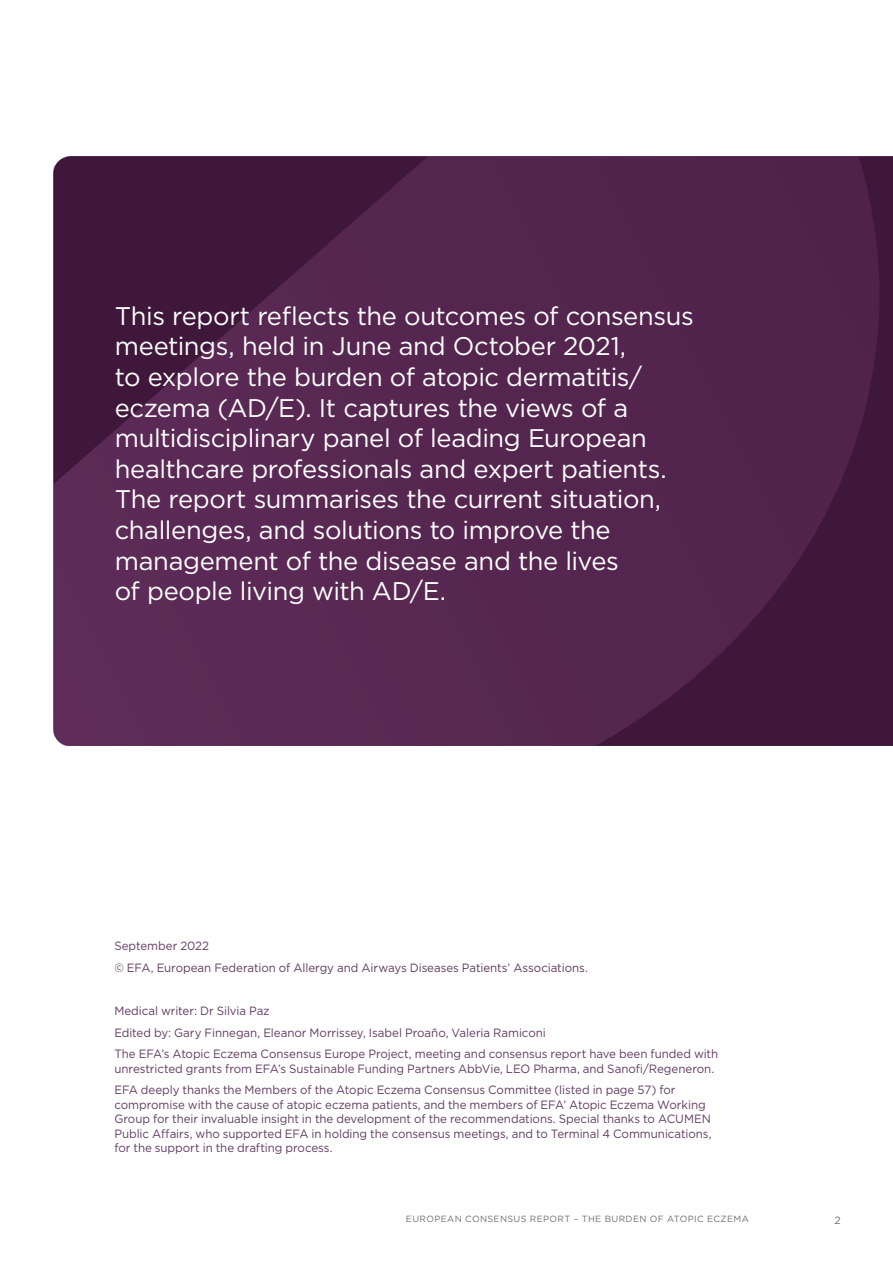
<style>
.page{position:relative;width:893px;height:1263px;background:#fff}
.page>*{position:absolute;margin:0;border:0;box-sizing:border-box;transform-origin:0 0}
.t1{font:25.5px/30.6px "Gotham";letter-spacing:-.015em;color:#fff}
.t2{font:12px/21.6px "Gotham";letter-spacing:-.005em;color:#623b61;scale:.96 1}
.t3{font:10.5px "Gotham";color:#6e6f72}
.t4{font:9px "Gotham";letter-spacing:.04em;color:#6e6f72}
</style>
<div class="page">
<img style="left:53px;top:156px;width:840px;height:590px">
<p class="t1" style="left:115px;top:300px;width:580px">This report reflects the outcomes of consensus meetings, held in June and October 2021,<br>to explore the burden of atopic dermatitis/ eczema (AD/E). It captures the views of a multidisciplinary panel of leading European healthcare professionals and expert patients.<br>The report summarises the current situation, challenges, and solutions to improve the management of the disease and the lives<br>of people living with AD/E.</p>
<p class="t2" style="left:114px;top:935px;width:495px">September 2022<br>© EFA, European Federation of Allergy and Airways Diseases Patients’ Associations.</p>
<p class="t2" style="left:114px;top:1000px;width:630px">Medical writer: Dr Silvia Paz<br>Edited by: Gary Finnegan, Eleanor Morrissey, Isabel Proaño, Valeria Ramiconi<br>The EFA’s Atopic Eczema Consensus Europe Project, meeting and consensus report have been funded with</p>
<p class="t2" style="left:114px;top:1057px;width:626px">unrestricted grants from EFA’s Sustainable Funding Partners AbbVie, LEO Pharma, and Sanofi/Regeneron.<br>EFA deeply thanks the Members of the Atopic Eczema Consensus Committee (listed in page 57) for</p>
<p class="t2" style="left:114px;top:1097px;width:624px;line-height:14.4px">compromise with the cause of atopic eczema patients, and the members of EFA’ Atopic Eczema Working Group for their invaluable insight in the development of the recommendations. Special thanks to ACUMEN Public Affairs, who supported EFA in holding the consensus meetings, and to Terminal 4 Communications, for the support in the drafting process.</p>
<p class="t4" style="left:406px;top:1213px;width:344px">EUROPEAN CONSENSUS REPORT – THE BURDEN OF ATOPIC ECZEMA</p>
<p class="t3" style="left:835px;top:1213px;width:8px">2</p>
</div>
